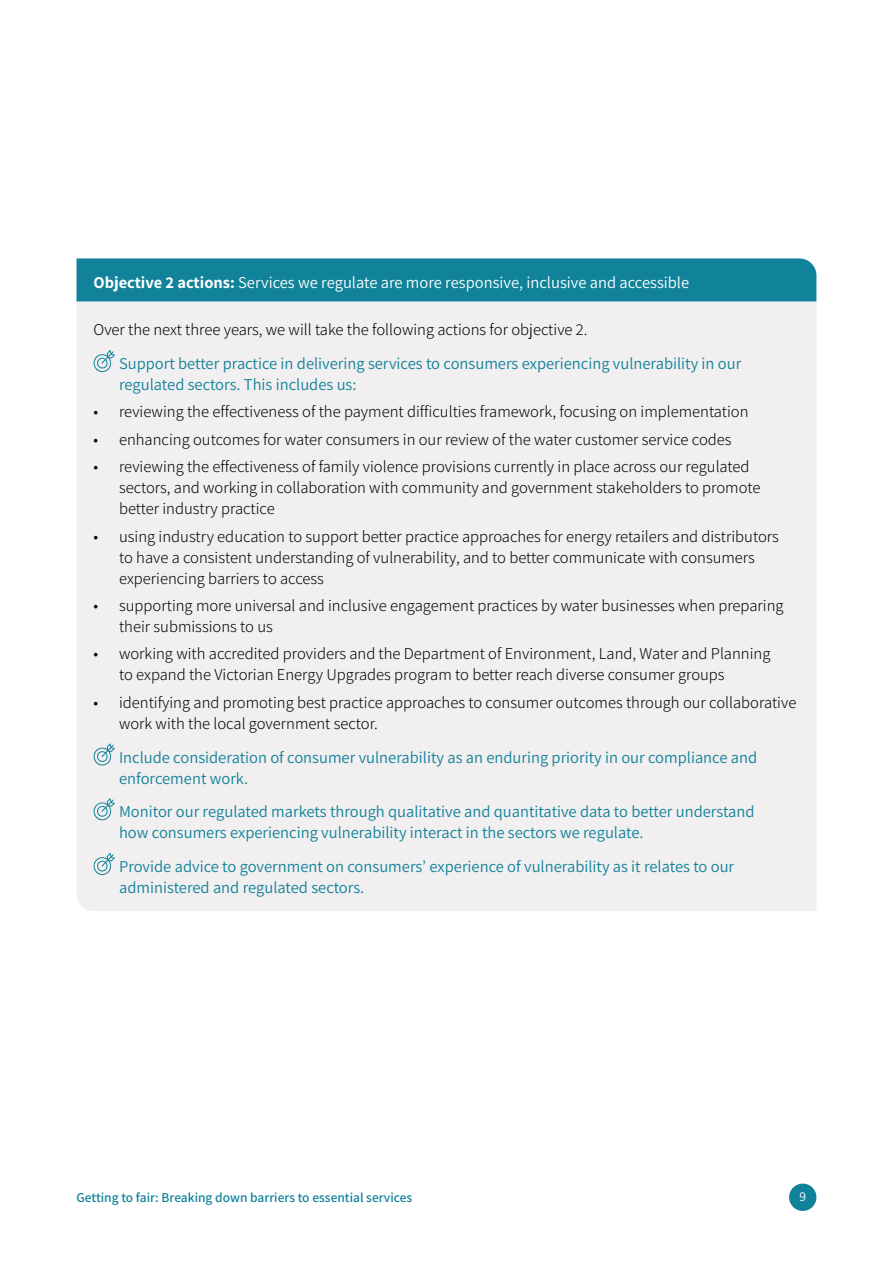
<style>
.page{position:relative;width:893px;height:1263px;background:#fff}
.page>*{position:absolute;margin:0;border:0;box-sizing:border-box;transform-origin:0 0}
.t1{font:300 16.5px/21px "Assistant";color:#000}
.t2{font:200 16.5px/21px "Assistant";color:#10829a}
.t3{font:200 16.5px "Assistant";color:#fff}
.t4{font:600 13.5px "Assistant";color:#10829a}
.t5{font:200 13.5px "Assistant";color:#fff}
.s1{font-weight:700}
</style>
<div class="page">
<div style="left:789px;top:1183px;width:27px;height:28px;background:#10829a;border-radius:50%"></div>
<div style="left:77px;top:301px;width:739px;height:610px;background:#f1efef"></div>
<svg style="left:92px;top:350px;width:23px;height:23px"></svg>
<svg style="left:92px;top:743px;width:23px;height:24px"></svg>
<svg style="left:92px;top:798px;width:23px;height:23px"></svg>
<svg style="left:92px;top:853px;width:23px;height:23px"></svg>
<div style="left:77px;top:258px;width:739px;height:43px;background:#10829a"></div>
<p class="t3" style="left:94px;top:271px;width:597px"><span class="s1">Objective 2 actions:</span> Services we regulate are more responsive, inclusive and accessible</p>
<p class="t1" style="left:94px;top:318px;width:495px">Over the next three years, we will take the following actions for objective 2.</p>
<p class="t2" style="left:119px;top:352px;width:624px">Support better practice in delivering services to consumers experiencing vulnerability in our regulated sectors. This includes us:</p>
<p class="t1" style="left:94px;top:401px;width:656px">• reviewing the effectiveness of the payment difficulties framework, focusing on implementation</p>
<p class="t1" style="left:94px;top:428px;width:640px">• enhancing outcomes for water consumers in our review of the water customer service codes</p>
<p class="t1" style="left:119px;top:455px;width:643px;text-indent:-26px">• reviewing the effectiveness of family violence provisions currently in place across our regulated sectors, and working in collaboration with community and government stakeholders to promote better industry practice</p>
<p class="t1" style="left:119px;top:525px;width:661px;text-indent:-26px">• using industry education to support better practice approaches for energy retailers and distributors to have a consistent understanding of vulnerability, and to better communicate with consumers experiencing barriers to access</p>
<p class="t1" style="left:119px;top:594px;width:666px;text-indent:-26px">• supporting more universal and inclusive engagement practices by water businesses when preparing their submissions to us</p>
<p class="t1" style="left:119px;top:642px;width:653px;text-indent:-26px">• working with accredited providers and the Department of Environment, Land, Water and Planning to expand the Victorian Energy Upgrades program to better reach diverse consumer groups</p>
<p class="t1" style="left:119px;top:691px;width:679px;text-indent:-26px">• identifying and promoting best practice approaches to consumer outcomes through our collaborative work with the local government sector.</p>
<p class="t2" style="left:119px;top:746px;width:640px">Include consideration of consumer vulnerability as an enduring priority in our compliance and enforcement work.</p>
<p class="t2" style="left:119px;top:800px;width:637px">Monitor our regulated markets through qualitative and quantitative data to better understand how consumers experiencing vulnerability interact in the sectors we regulate.</p>
<p class="t2" style="left:119px;top:855px;width:617px">Provide advice to government on consumers’ experience of vulnerability as it relates to our administered and regulated sectors.</p>
<p class="t4" style="left:77px;top:1188px;width:337px">Getting to fair: Breaking down barriers to essential services</p>
<p class="t5" style="left:799px;top:1188px;width:8px">9</p>
</div>
